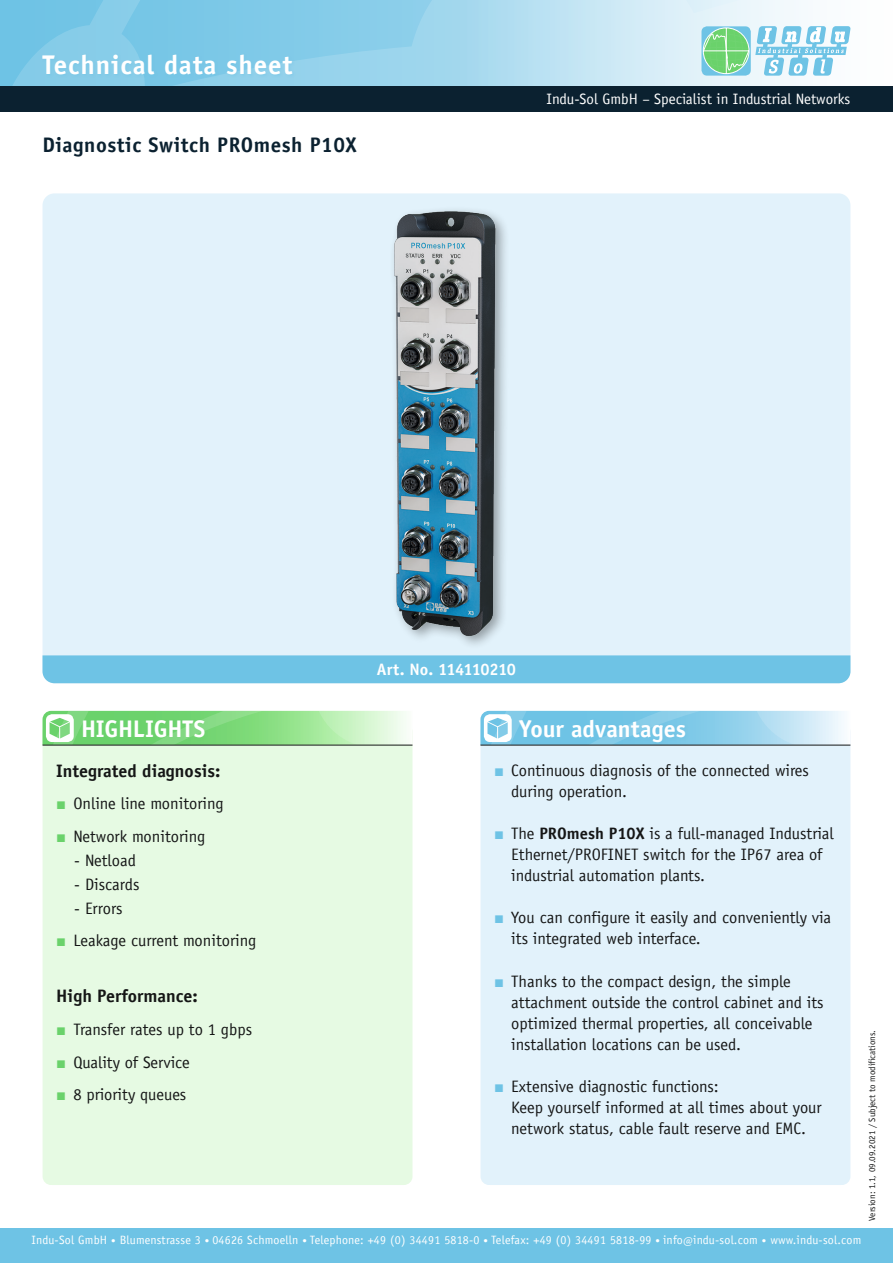
<style>
.page{position:relative;width:893px;height:1263px;background:#fff}
.page>*{position:absolute;margin:0;border:0;box-sizing:border-box;transform-origin:0 0}
.t1{font:700 27px "Officina Sans";letter-spacing:.03em;color:#fff}
.t2{font:700 24px "Officina Sans";color:#fff}
.t3{font:700 21px "Officina Sans";letter-spacing:.025em;color:#0b2130}
.t4{font:700 18px "Officina Sans";color:#151616}
.t5{font:16.5px/21px "Officina Sans";color:#151616}
.t6{font:700 16.5px "Officina Sans";letter-spacing:-.03em;color:#fff}
.t7{font:15px "Officina Sans";color:#fff}
.t8{font:12px "Officina Sans";letter-spacing:.02em;color:#fff}
.t9{font:9px "Officina Sans";color:#151616}
.s1{font-family:"Arial";color:#6ad26b}
.s2{font-family:"Arial";color:#6ec3e5}
.s3{font-weight:700}
.s4{font-size:9px}
.s5{font-size:10.5px}
</style>
<div class="page">
<svg style="left:0;top:0;width:801px;height:86px;background:#a2d7ed"></svg>
<div style="left:0;top:86px;width:893px;height:26px;background:#0b2130"></div>
<svg style="left:701px;top:26px;width:50px;height:50px"></svg>
<svg style="left:755px;top:26px;width:96px;height:50px"></svg>
<svg style="left:703px;top:28px;width:46px;height:46px;background:#82d59a"></svg>
<div style="left:0;top:1228px;width:893px;height:35px;background:#6ec3e5"></div>
<div style="left:42px;top:54px;width:254px;height:24px;background:#6ec3e5;opacity:.35"></div>
<div style="left:43px;top:193px;width:807px;height:490px;background:#e2f2fb;border-radius:12px"></div>
<div style="left:43px;top:655px;width:807px;height:28px;background:#6ec3e5"></div>
<div style="left:43px;top:723px;width:369px;height:462px;background:#e6fae3;border-radius:9px"></div>
<hr style="left:43px;top:745px;width:369px;height:1px;background:#151616">
<svg style="left:43px;top:711px;width:369px;height:34px;background:#94de92"></svg>
<div style="left:480px;top:723px;width:370px;height:462px;background:#e2f2fb;border-radius:9px"></div>
<hr style="left:480px;top:745px;width:370px;height:1px;background:#151616">
<svg style="left:480px;top:711px;width:370px;height:34px;background:#93d0e9"></svg>
<div style="left:376px;top:663px;width:143px;height:16px;background:#6ec3e5"></div>
<img style="left:316px;top:193px;width:260px;height:452px">
<h1 class="t1" style="left:43px;top:48px;width:251px">Technical data sheet</h1>
<p class="t3" style="left:43px;top:131px;width:316px">Diagnostic Switch PROmesh P10X</p>
<p class="t7" style="left:546px;top:90px;width:305px">Indu-Sol GmbH – Specialist in Industrial Networks</p>
<p class="t6" style="left:377px;top:659px;width:141px">Art. No. 114110210</p>
<h2 class="t2" style="left:81px;top:713px;width:126px">HIGHLIGHTS</h2>
<p class="t4" style="left:56px;top:759px;width:166px">Integrated diagnosis:</p>
<p class="t5" style="left:56px;top:793px;width:169px"><span class="s1">■</span> Online line monitoring</p>
<p class="t5" style="left:56px;top:826px;width:151px"><span class="s1">■</span> Network monitoring</p>
<p class="t5" style="left:74px;top:850px;width:63px">- Netload</p>
<p class="t5" style="left:74px;top:874px;width:67px">- Discards</p>
<p class="t5" style="left:74px;top:898px;width:50px">- Errors</p>
<p class="t5" style="left:56px;top:930px;width:202px"><span class="s1">■</span> Leakage current monitoring</p>
<p class="t4" style="left:56px;top:985px;width:143px">High Performance:</p>
<p class="t5" style="left:56px;top:1019px;width:197px"><span class="s1">■</span> Transfer rates up to 1 gbps</p>
<p class="t5" style="left:56px;top:1051px;width:135px"><span class="s1">■</span> Quality of Service</p>
<p class="t5" style="left:56px;top:1084px;width:132px"><span class="s1">■</span> 8 priority queues</p>
<h2 class="t2" style="left:519px;top:713px;width:168px">Your advantages</h2>
<p class="t5" style="left:511px;top:760px;width:299px;text-indent:-17px"><span class="s2">■</span> Continuous diagnosis of the connected wires during operation.</p>
<p class="t5" style="left:511px;top:823px;width:324px;text-indent:-17px"><span class="s2">■</span> The <span class="s3">PROmesh P10X</span> is a full-managed Industrial<br>Ethernet/PROFINET switch for the IP67 area of industrial automation plants.</p>
<p class="t5" style="left:511px;top:907px;width:321px;text-indent:-17px"><span class="s2">■</span> You can configure it easily and conveniently via its integrated web interface.</p>
<p class="t5" style="left:511px;top:970px;width:314px;text-indent:-17px"><span class="s2">■</span> Thanks to the compact design, the simple attachment outside the control cabinet and its optimized thermal properties, all conceivable installation locations can be used.</p>
<p class="t5" style="left:511px;top:1076px;width:312px;text-indent:-17px"><span class="s2">■</span> Extensive diagnostic functions:<br>Keep yourself informed at all times about your network status, cable fault reserve and EMC.</p>
<p class="t8" style="left:32px;top:1233px;width:831px">Indu-Sol GmbH <span class="s4">•</span> Blumenstrasse 3 <span class="s4">•</span> 04626 Schmoelln <span class="s4">•</span> Telephone: +49 (0) 34491 5818-0 <span class="s4">•</span> Telefax: +49 (0) 34491 5818-99 <span class="s4">•</span> info<span class="s5">@</span>indu-sol.com <span class="s4">•</span> www.indu-sol.com</p>
<p class="t9" style="left:867px;top:1221px;width:192px;rotate:-90deg">Version: 1.1, 09.09.2021 / Subject to modifications.</p>
</div>
